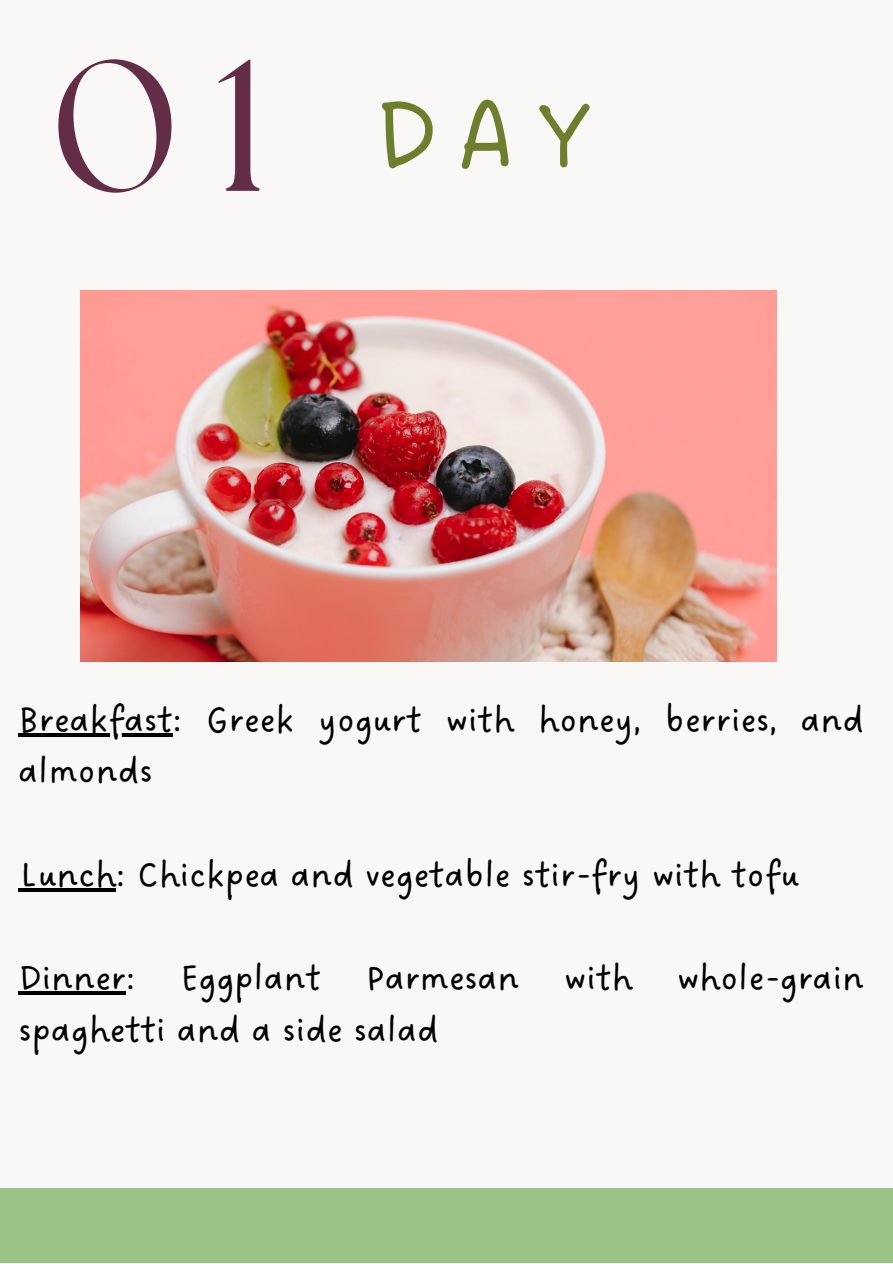
<style>
.page{position:relative;width:893px;height:1264px;background:#fff}
.page>*{position:absolute;margin:0;border:0;box-sizing:border-box;transform-origin:0 0}
.t1{font:186px "The Seasons";color:#632d47}
.t2{font:104.85px "DO Sans Regular";color:#6d7e2d}
.t3{font:37.5px/51.8px "DO Sans Regular";color:#000}
</style>
<div class="page">
<div style="left:0;top:0;width:892px;height:1262px;background:#faf8f6"></div>
<img style="left:81px;top:290px;width:695px;height:371px">
<hr style="left:19px;top:733px;width:154px;height:3px;background:#000">
<hr style="left:19px;top:888px;width:97px;height:3px;background:#000">
<hr style="left:19px;top:991px;width:107px;height:3px;background:#000">
<div style="left:0;top:1187px;width:892px;height:75px;background:#9cc285"></div>
<p class="t1" style="left:51px;top:42px;width:220px">01</p>
<p class="t2" style="left:373px;top:74px;width:221px">DAY</p>
<p class="t3" style="left:19px;top:695px;width:847px">Breakfast: Greek yogurt with honey, berries, and almonds</p>
<p class="t3" style="left:19px;top:850px;width:782px">Lunch: Chickpea and vegetable stir-fry with tofu</p>
<p class="t3" style="left:19px;top:954px;width:847px">Dinner: Eggplant Parmesan with whole-grain spaghetti and a side salad</p>
</div>
